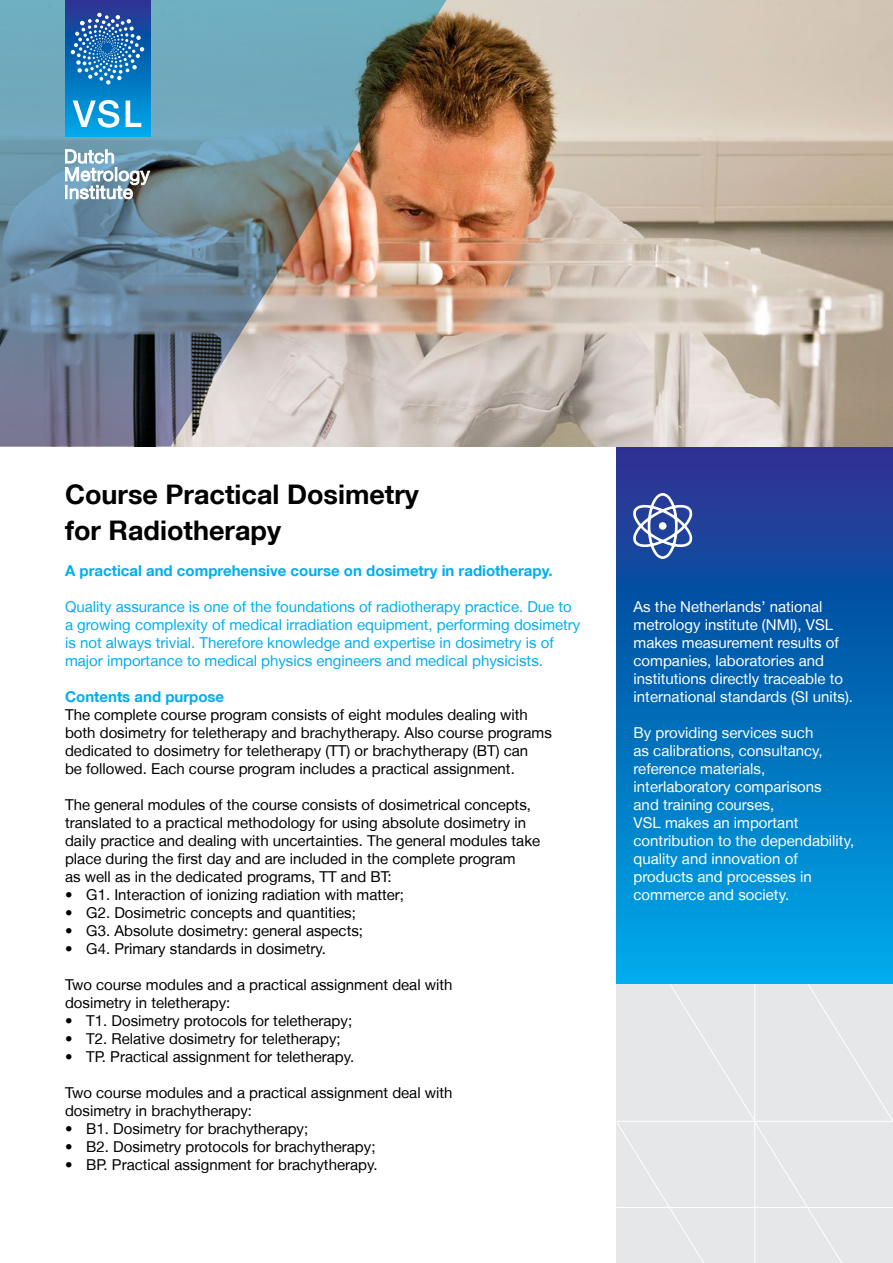
<style>
.page{position:relative;width:893px;height:1263px;background:#fff}
.page>*{position:absolute;margin:0;border:0;box-sizing:border-box;transform-origin:0 0}
.t1{font:72px "VSL";color:#fff}
.t2{font:700 27px/36px "Helvetica Neue LT";color:#000}
.t3{font:15px/18px "Helvetica Neue LT";color:#000}
.t4{font:15px/18px "Helvetica Neue LT";color:#fff}
.t5{font:15px/18px "Helvetica Neue LT";color:#00aeef}
.t6{font:700 15px "Helvetica Neue LT";color:#00aeef}
</style>
<div class="page">
<div style="left:616px;top:446px;width:277px;height:817px;background:#e6e7e8"></div>
<svg style="left:617px;top:446px;width:276px;height:537px;background:#086cba"></svg>
<img style="left:454px;top:0;width:439px;height:446px">
<img style="left:0;top:0;width:454px;height:446px">
<svg style="left:65px;top:1px;width:85px;height:136px;background:#0b73c0"></svg>
<svg style="left:65px;top:149px;width:85px;height:50px"></svg>
<svg style="left:71px;top:13px;width:73px;height:72px;background:#3479ba"></svg>
<svg style="left:73px;top:100px;width:46px;height:28px"></svg>
<svg style="left:126px;top:101px;width:15px;height:26px"></svg>
<hr style="left:65px;top:0;width:85px;height:1px;background:#2e3092">
<h2 class="t2" style="left:65px;top:476px;width:355px">Course Practical Dosimetry for Radiotherapy</h2>
<p class="t6" style="left:65px;top:561px;width:489px">A practical and comprehensive course on dosimetry in radiotherapy.</p>
<p class="t5" style="left:65px;top:597px;width:517px">Quality assurance is one of the foundations of radiotherapy practice. Due to a growing complexity of medical irradiation equipment, performing dosimetry is not always trivial. Therefore knowledge and expertise in dosimetry is of major importance to medical physics engineers and medical physicists.</p>
<p class="t6" style="left:65px;top:687px;width:161px">Contents and purpose</p>
<p class="t3" style="left:65px;top:705px;width:488px">The complete course program consists of eight modules dealing with both dosimetry for teletherapy and brachytherapy. Also course programs dedicated to dosimetry for teletherapy (TT) or brachytherapy (BT) can<br>be followed. Each course program includes a practical assignment.</p>
<p class="t3" style="left:65px;top:795px;width:477px">The general modules of the course consists of dosimetrical concepts, translated to a practical methodology for using absolute dosimetry in daily practice and dealing with uncertainties. The general modules take place during the first day and are included in the complete program<br>as well as in the dedicated programs, TT and BT:</p>
<p class="t3" style="left:65px;top:885px;width:341px">• G1. Interaction of ionizing radiation with matter;</p>
<p class="t3" style="left:65px;top:903px;width:292px">• G2. Dosimetric concepts and quantities;</p>
<p class="t3" style="left:65px;top:921px;width:299px">• G3. Absolute dosimetry: general aspects;</p>
<p class="t3" style="left:65px;top:939px;width:263px">• G4. Primary standards in dosimetry.</p>
<p class="t3" style="left:65px;top:975px;width:389px">Two course modules and a practical assignment deal with dosimetry in teletherapy:</p>
<p class="t3" style="left:65px;top:1011px;width:289px">• T1. Dosimetry protocols for teletherapy;</p>
<p class="t3" style="left:65px;top:1029px;width:277px">• T2. Relative dosimetry for teletherapy;</p>
<p class="t3" style="left:65px;top:1047px;width:291px">• TP. Practical assignment for teletherapy.</p>
<p class="t3" style="left:65px;top:1083px;width:389px">Two course modules and a practical assignment deal with dosimetry in brachytherapy:</p>
<p class="t3" style="left:65px;top:1119px;width:245px">• B1. Dosimetry for brachytherapy;</p>
<p class="t3" style="left:65px;top:1137px;width:312px">• B2. Dosimetry protocols for brachytherapy;</p>
<p class="t3" style="left:65px;top:1155px;width:314px">• BP. Practical assignment for brachytherapy.</p>
<h1 class="t1" style="left:634px;top:491px;width:66px">i</h1>
<p class="t4" style="left:634px;top:597px;width:221px">As the Netherlands’ national metrology institute (NMI), VSL makes measurement results of companies, laboratories and institutions directly traceable to international standards (SI units).</p>
<p class="t4" style="left:634px;top:723px;width:222px">By providing services such<br>as calibrations, consultancy, reference materials, interlaboratory comparisons<br>and training courses,<br>VSL makes an important contribution to the dependability, quality and innovation of products and processes in commerce and society.</p>
</div>
